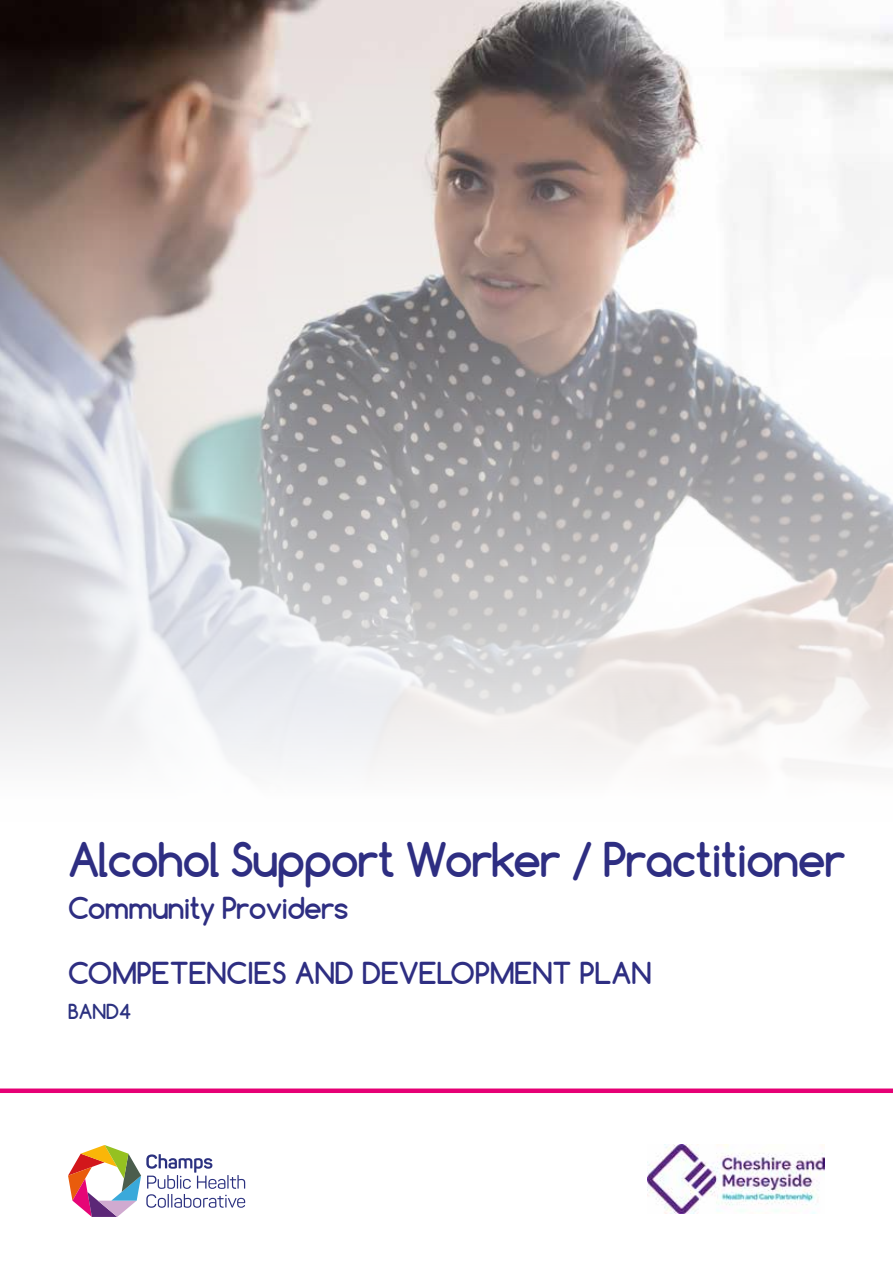
<style>
.page{position:relative;width:893px;height:1263px;background:#fff}
.page>*{position:absolute;margin:0;border:0;box-sizing:border-box;transform-origin:0 0}
.t1{font:700 45px "Comfortaa";letter-spacing:-.03em;color:#2e2e82}
.t2{font:700 28.5px "Comfortaa";color:#2e2e82}
.t3{font:700 28.5px "Comfortaa";letter-spacing:-.03em;color:#2e2e82}
.t4{font:700 19.5px "Comfortaa";color:#2b3180}
</style>
<div class="page">
<svg style="left:68px;top:1145px;width:177px;height:72px"></svg>
<img style="left:648px;top:1145px;width:177px;height:69px">
<div style="left:0;top:1088px;width:893px;height:5px;background:#e60075"></div>
<img style="left:0;top:0;width:893px;height:769px">
<p class="t1" style="left:68px;top:831px;width:779px">Alcohol Support Worker / Practitioner</p>
<p class="t3" style="left:68px;top:890px;width:282px">Community Providers</p>
<p class="t2" style="left:68px;top:954px;width:585px">COMPETENCIES AND DEVELOPMENT PLAN</p>
<p class="t4" style="left:68px;top:999px;width:65px">BAND4</p>
</div>
